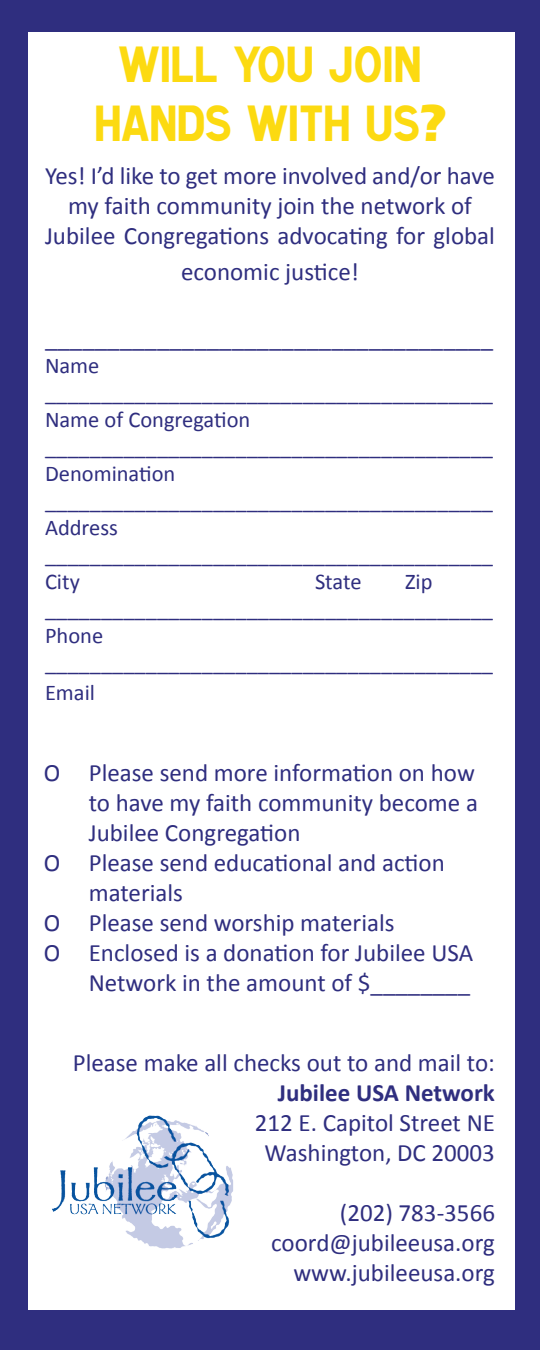
<style>
.page{position:relative;width:540px;height:1350px;background:#2f2e7f}
.page>*{position:absolute;margin:0;border:0;box-sizing:border-box;transform-origin:0 0}
.t1{font:49.5px/59.5px "Caracteres L1";color:#fcda11;text-align:center}
.t2{font:25px/30px "Calibri";color:#2f2e7f;text-align:center}
.t3{font:700 25px "Calibri";color:#2f2e7f}
.t4{font:22.5px/27px "Calibri";color:#2f2e7f}
.s1{font-family:"Eras ITC";font-weight:700;font-size:54.5px}
</style>
<div class="page">
<div style="left:28px;top:32px;width:487px;height:1278px;background:#fff"></div>
<img style="left:52px;top:1115px;width:181px;height:134px">
<h1 class="t1" style="left:94px;top:34px;width:353px">WILL YOU JOIN<br>HANDS WITH US<span class="s1">?</span></h1>
<p class="t2" style="left:45px;top:159px;width:452px">Yes! I’d like to get more involved and/or have my faith community join the network of<br>Jubilee Congregations advocating for global</p>
<p class="t2" style="left:181px;top:255px;width:179px">economic justice!</p>
<p class="t2" style="left:45px;top:321px;width:450px">____________________________________</p>
<p class="t4" style="left:45px;top:351px;width:450px">Name ________________________________________<br>Name of Congregation ________________________________________<br>Denomination ________________________________________<br>Address ________________________________________<br>City</p>
<p class="t4" style="left:45px;top:567px;width:450px;text-indent:360px">Zip ________________________________________<br>Phone ________________________________________</p>
<p class="t4" style="left:45px;top:678px;width:52px">Email</p>
<p class="t4" style="left:315px;top:567px;width:48px">State</p>
<p class="t2" style="left:44px;top:757px;width:18px">O</p>
<p class="t2" style="left:44px;top:847px;width:18px">O</p>
<p class="t2" style="left:44px;top:907px;width:18px;text-align:left">O<br>O</p>
<p class="t2" style="left:89px;top:757px;width:391px;text-align:left">Please send more information on how to have my faith community become a<br>Jubilee Congregation<br>Please send educational and action materials<br>Please send worship materials<br>Enclosed is a donation for Jubilee USA<br>Network in the amount of $________</p>
<p class="t2" style="left:73px;top:1047px;width:424px">Please make all checks out to and mail to:</p>
<p class="t3" style="left:278px;top:1077px;width:219px">Jubilee USA Network</p>
<p class="t2" style="left:255px;top:1107px;width:242px">212 E. Capitol Street NE<br>Washington, DC 20003</p>
<p class="t2" style="left:271px;top:1197px;width:225px;text-align:right">(202) 783-3566 coord@jubileeusa.org www.jubileeusa.org</p>
</div>
